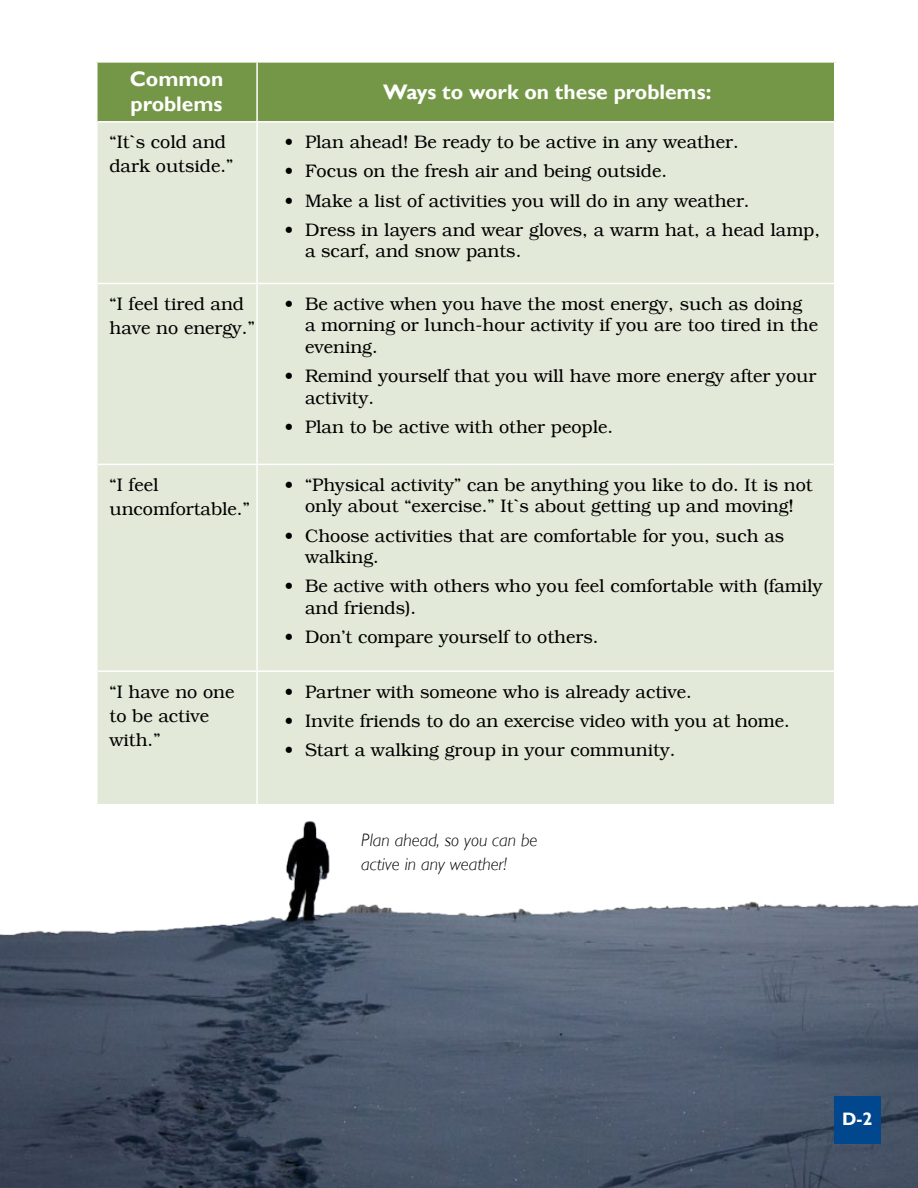
<style>
.page{position:relative;width:918px;height:1188px;background:#fff}
.page>*{position:absolute;margin:0;border:0;box-sizing:border-box;transform-origin:0 0}
.Inbox_Head_white{font:700 21px/25.2px "Gill Sans";color:#fff}
.Body_Text{font:300 18px/21.6px "Bookman";color:#000}
.t1{font:italic 300 18px/24px "Gill Sans";color:#000}
.Page_number{font:700 18px "Gill Sans";color:#fff}
</style>
<div class="page">
<div style="left:98px;top:63px;width:736px;height:58px;background:#749747"></div>
<div style="left:98px;top:123px;width:736px;height:681px;background:#e2e9d8"></div>
<hr style="left:256px;top:63px;width:2px;height:58px;background:#fff">
<hr style="left:256px;top:123px;width:2px;height:160px;background:#fff">
<hr style="left:98px;top:283px;width:159px;height:1px;background:#fff">
<hr style="left:257px;top:283px;width:577px;height:1px;background:#fff">
<hr style="left:256px;top:284px;width:2px;height:180px;background:#fff">
<hr style="left:98px;top:464px;width:159px;height:1px;background:#fff">
<hr style="left:257px;top:464px;width:577px;height:1px;background:#fff">
<hr style="left:256px;top:465px;width:2px;height:205px;background:#fff">
<hr style="left:98px;top:670px;width:159px;height:2px;background:#fff">
<hr style="left:257px;top:670px;width:577px;height:2px;background:#fff">
<hr style="left:256px;top:672px;width:2px;height:132px;background:#fff">
<svg style="left:96px;top:63px;width:2px;height:59px"></svg>
<svg style="left:97px;top:122px;width:1px;height:162px"></svg>
<svg style="left:97px;top:284px;width:1px;height:180px"></svg>
<svg style="left:97px;top:464px;width:1px;height:207px"></svg>
<svg style="left:97px;top:671px;width:1px;height:133px"></svg>
<img style="left:0;top:821px;width:918px;height:367px">
<div style="left:834px;top:1097px;width:47px;height:47px;background:#00478d"></div>
<p class="Inbox_Head_white" style="left:130px;top:67px;width:95px">Common problems</p>
<p class="Inbox_Head_white" style="left:383px;top:80px;width:330px">Ways to work on these problems:</p>
<p class="Body_Text" style="left:110px;top:130px;width:125px;line-height:24px">“It`s cold and dark outside.”</p>
<p class="Body_Text" style="left:285px;top:131px;width:456px">• Plan ahead! Be ready to be active in any weather.</p>
<p class="Body_Text" style="left:285px;top:161px;width:384px">• Focus on the fresh air and being outside.</p>
<p class="Body_Text" style="left:285px;top:190px;width:466px">• Make a list of activities you will do in any weather.</p>
<p class="Body_Text" style="left:305px;top:219px;width:517px;text-indent:-20px">• Dress in layers and wear gloves, a warm hat, a head lamp, a scarf, and snow pants.</p>
<p class="Body_Text" style="left:110px;top:292px;width:147px;line-height:24px">“I feel tired and have no energy.”</p>
<p class="Body_Text" style="left:305px;top:293px;width:514px;text-indent:-20px">• Be active when you have the most energy, such as doing<br>a morning or lunch-hour activity if you are too tired in the evening.</p>
<p class="Body_Text" style="left:305px;top:366px;width:513px;text-indent:-20px">• Remind yourself that you will have more energy after your activity.</p>
<p class="Body_Text" style="left:285px;top:416px;width:330px">• Plan to be active with other people.</p>
<p class="Body_Text" style="left:110px;top:473px;width:142px;line-height:24px">“I feel uncomfortable.”</p>
<p class="Body_Text" style="left:285px;top:474px;width:529px;text-align:center">• “Physical activity” can be anything you like to do. It is not only about “exercise.” It`s about getting up and moving!</p>
<p class="Body_Text" style="left:305px;top:525px;width:481px;text-indent:-20px">• Choose activities that are comfortable for you, such as walking.</p>
<p class="Body_Text" style="left:305px;top:576px;width:519px;text-indent:-20px">• Be active with others who you feel comfortable with (family and friends).</p>
<p class="Body_Text" style="left:285px;top:626px;width:315px">• Don’t compare yourself to others.</p>
<p class="Body_Text" style="left:110px;top:680px;width:126px;line-height:24px">“I have no one to be active with.”</p>
<p class="Body_Text" style="left:285px;top:681px;width:409px">• Partner with someone who is already active.</p>
<p class="Body_Text" style="left:285px;top:710px;width:507px">• Invite friends to do an exercise video with you at home.</p>
<p class="Body_Text" style="left:285px;top:739px;width:392px">• Start a walking group in your community.</p>
<p class="t1" style="left:361px;top:828px;width:178px">Plan ahead, so you can be active in any weather!</p>
<p class="Page_number" style="left:842px;top:1108px;width:32px">D-2</p>
</div>
